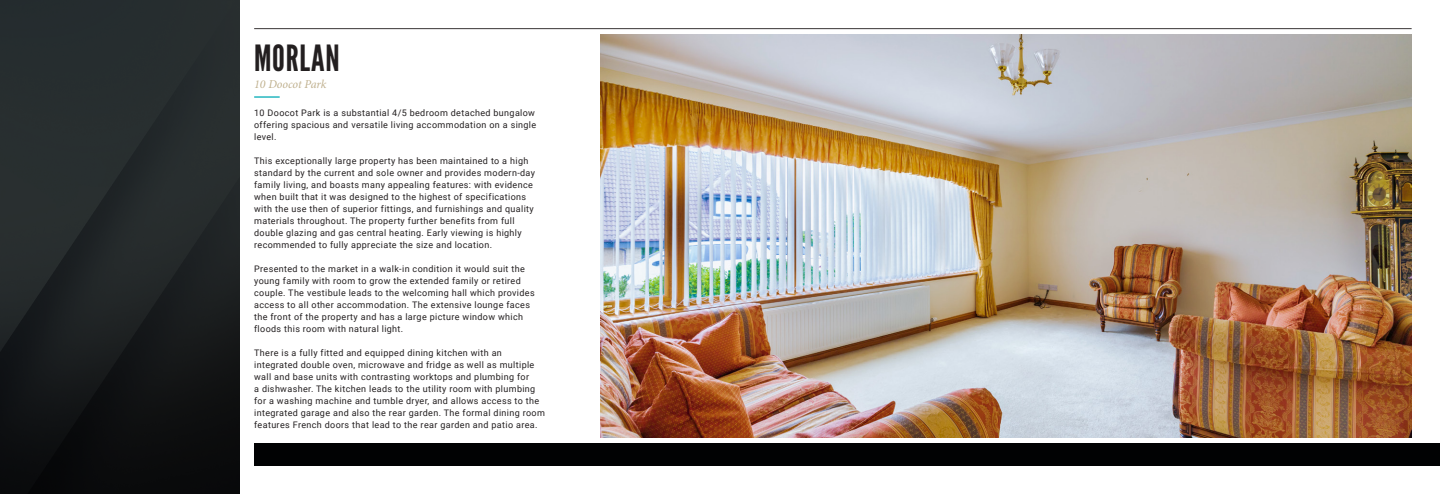
<style>
.page{position:relative;width:1440px;height:494px;background:#fff}
.page>*{position:absolute;margin:0;border:0;box-sizing:border-box;transform-origin:0 0}
.t1{font:36px "League Gothic";letter-spacing:.02em;color:#231f20}
.t2{font:italic 12px "Minion Pro";letter-spacing:-.005em;color:#c0b18f}
.t3{font:9px/12px "Roboto";letter-spacing:.04em;color:#231f20}
</style>
<div class="page">
<div style="left:254px;top:443px;width:1186px;height:22px;background:#010203"></div>
<hr style="left:254px;top:28px;width:1158px;height:1px;background:#231f20">
<hr style="left:254px;top:96px;width:26px;height:2px;background:#00aab4">
<img style="left:601px;top:35px;width:811px;height:402px">
<img style="left:0;top:0;width:240px;height:493px">
<h1 class="t1" style="left:254px;top:36px;width:87px">MORLAN</h1>
<h2 class="t2" style="left:254px;top:76px;width:74px">10 Doocot Park</h2>
<p class="t3" style="left:254px;top:106px;width:284px">10 Doocot Park is a substantial 4/5 bedroom detached bungalow offering spacious and versatile living accommodation on a single level.</p>
<p class="t3" style="left:254px;top:154px;width:282px">This exceptionally large property has been maintained to a high standard by the current and sole owner and provides modern-day family living, and boasts many appealing features: with evidence when built that it was designed to the highest of specifications with the use then of superior fittings, and furnishings and quality materials throughout. The property further benefits from full double glazing and gas central heating. Early viewing is highly recommended to fully appreciate the size and location.</p>
<p class="t3" style="left:254px;top:262px;width:282px">Presented to the market in a walk-in condition it would suit the young family with room to grow the extended family or retired couple. The vestibule leads to the welcoming hall which provides access to all other accommodation. The extensive lounge faces the front of the property and has a large picture window which floods this room with natural light.</p>
<p class="t3" style="left:254px;top:346px;width:292px">There is a fully fitted and equipped dining kitchen with an integrated double oven, microwave and fridge as well as multiple wall and base units with contrasting worktops and plumbing for<br>a dishwasher. The kitchen leads to the utility room with plumbing for a washing machine and tumble dryer, and allows access to the integrated garage and also the rear garden. The formal dining room features French doors that lead to the rear garden and patio area.</p>
</div>
